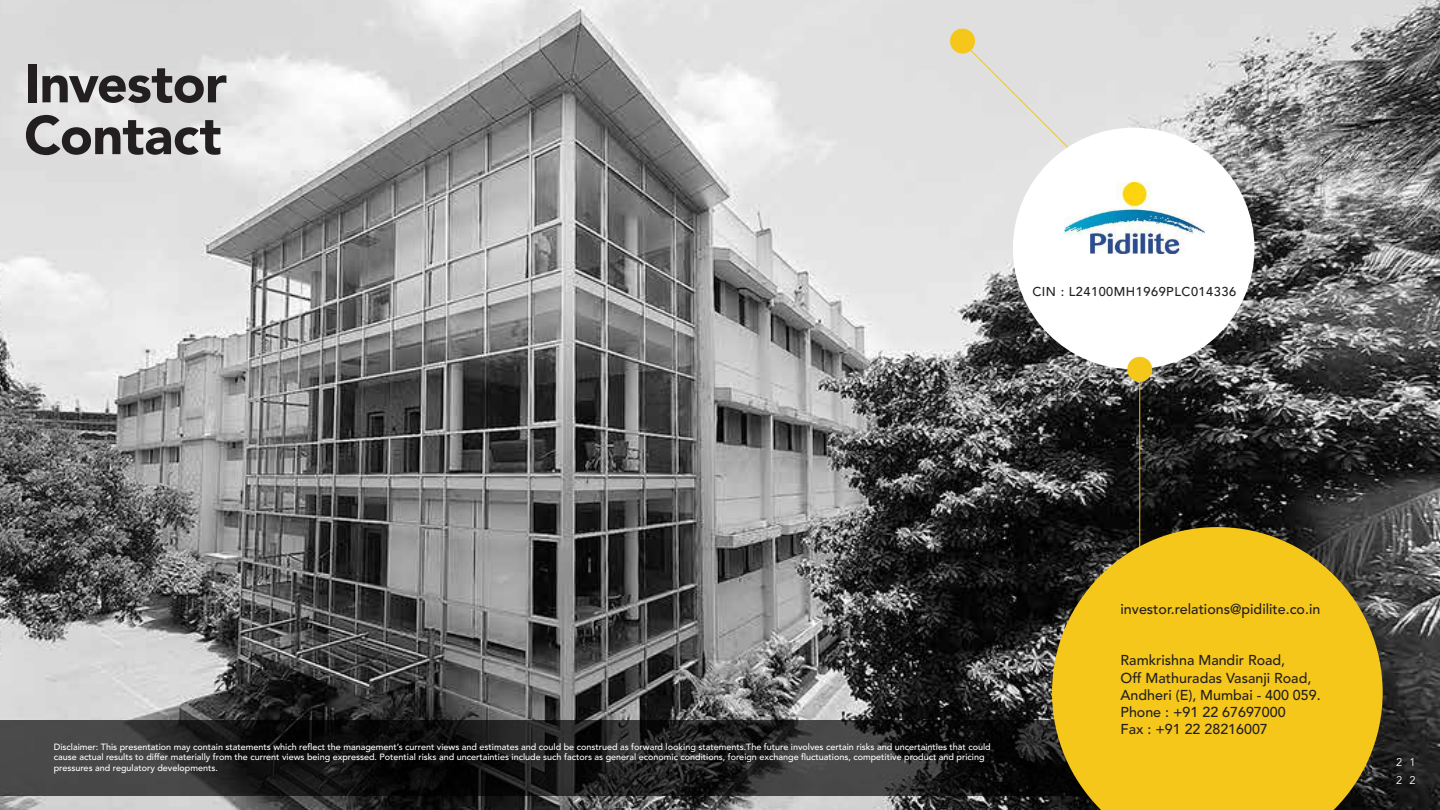
<style>
.page{position:relative;width:1440px;height:810px;background:#fff}
.page>*{position:absolute;margin:0;border:0;box-sizing:border-box;transform-origin:0 0}
.t1{font:900 54px/51.8px "Avenir";letter-spacing:-.01em;color:#231f20}
.t2{font:500 14.25px/17.1px "Avenir LT Std";color:#231f20}
.t3{font:500 12.75px "Avenir LT Std";letter-spacing:.04em;color:#231f20}
.t4{font:11.18px/18.5px "Avenir LT Std";color:#fff}
.t5{font:500 9px/10.8px "Avenir LT Std";color:#fff}
</style>
<div class="page">
<img style="left:0;top:0;width:1440px;height:810px">
<svg style="left:0;top:720px;width:1052px;height:75px;background:#232323"></svg>
<svg style="left:1052px;top:527px;width:331px;height:283px;background:#d3ad1c"></svg>
<hr style="left:1139px;top:369px;width:1px;height:189px;background:#f5c71a">
<div style="left:970px;top:49px;width:135px;height:135px;background:#e1e1e1"></div>
<div style="left:1013px;top:128px;width:242px;height:241px;background:#fff;border-radius:50%"></div>
<div style="left:950px;top:29px;width:25px;height:25px;background:#f5c71a;border-radius:50%"></div>
<div style="left:1127px;top:357px;width:25px;height:25px;background:#f5c71a;border-radius:50%"></div>
<img style="left:1064px;top:183px;width:140px;height:70px">
<h1 class="t1" style="left:24px;top:56px;width:204px">Investor<br>Contact</h1>
<h3 class="t3" style="left:1032px;top:284px;width:205px">CIN : L24100MH1969PLC014336</h3>
<p class="t5" style="left:54px;top:741px;width:938px">Disclaimer: This presentation may contain statements which reflect the management’s current views and estimates and could be construed as forward looking statements.The future involves certain risks and uncertainties that could cause actual results to differ materially from the current views being expressed. Potential risks and uncertainties include such factors as general economic conditions, foreign exchange fluctuations, competitive product and pricing pressures and regulatory developments.</p>
<h2 class="t2" style="left:1121px;top:601px;width:201px">investor.relations@pidilite.co.in</h2>
<h2 class="t2" style="left:1121px;top:652px;width:202px">Ramkrishna Mandir Road,<br>Off Mathuradas Vasanji Road,<br>Andheri (E), Mumbai - 400 059.<br>Phone : +91 22 67697000<br>Fax : +91 22 28216007</h2>
<p class="t4" style="left:1396px;top:753px;width:21px">2 1<br>2 2</p>
</div>
